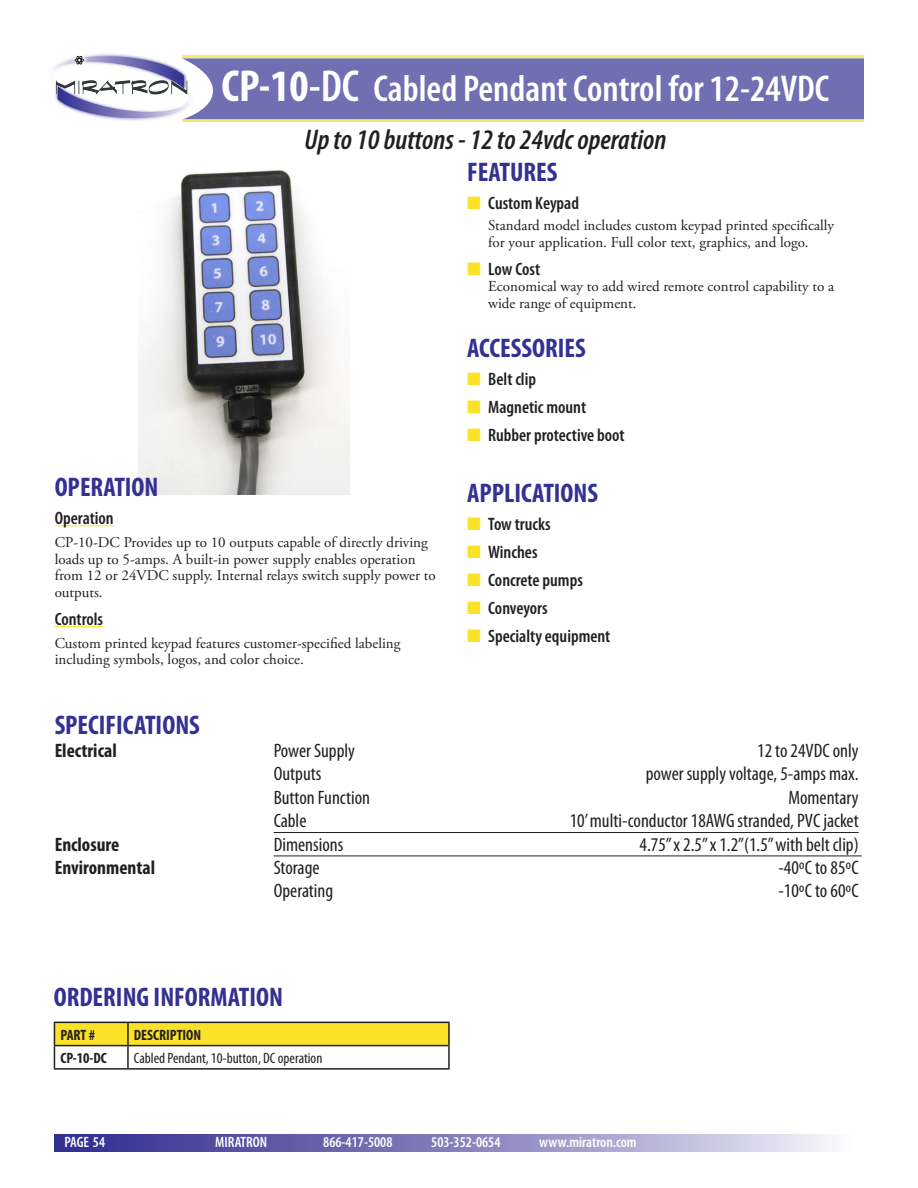
<style>
.page{position:relative;width:918px;height:1188px;background:#fff}
.page>*{position:absolute;margin:0;border:0;box-sizing:border-box;transform-origin:0 0}
.t1{font:600 condensed 37.5px "Myriad Pro";color:#fff}
.t2{font:italic 600 condensed 28.5px "Myriad Pro";color:#231f20}
.Subhead{font:700 condensed 27px "Myriad Pro";color:#333192}
.SPECS{font:condensed 19.5px "Myriad Pro";color:#231f20}
.SPECS-2{font:700 condensed 19.5px "Myriad Pro";color:#231f20}
.Bullet_head{font:600 condensed 18px "Myriad Pro";color:#231f20}
.Body_head{font:600 condensed 18px "Myriad Pro";color:#231f20}
.Body_Text{font:15px/16.5px "Adobe Garamond Pro";color:#231f20}
.bullet_text{font:15px/16.5px "Adobe Garamond Pro";color:#231f20}
.Body_Text-2{font:600 condensed 15px "Myriad Pro";color:#fff}
.Body_Text-3{font:condensed 15px "Myriad Pro";color:#231f20}
.Body_Text-4{font:700 condensed 15px "Myriad Pro";color:#231f20}
.s1{font-weight:700;font-size:45px}
.s2{font-size:45px}
.s3{color:#fae229}
</style>
<div class="page">
<hr style="left:182px;top:119px;width:681px;height:3px;background:#fae229">
<svg style="left:197px;top:55px;width:666px;height:65px;background:#7a78ae"></svg>
<img style="left:55px;top:54px;width:142px;height:68px">
<svg style="left:54px;top:1135px;width:774px;height:16px;background:#8782bd"></svg>
<img style="left:139px;top:170px;width:211px;height:324px">
<hr style="left:55px;top:525px;width:59px;height:1px;background:#fae229">
<hr style="left:55px;top:626px;width:48px;height:1px;background:#fae229">
<hr style="left:128px;top:1022px;width:322px;height:1px;background:#231f20">
<hr style="left:448px;top:1023px;width:2px;height:22px;background:#231f20">
<svg style="left:54px;top:1022px;width:395px;height:46px"></svg>
<hr style="left:128px;top:1045px;width:322px;height:1px;background:#231f20">
<hr style="left:127px;top:1046px;width:2px;height:22px;background:#231f20">
<hr style="left:448px;top:1046px;width:2px;height:22px;background:#231f20">
<hr style="left:54px;top:1068px;width:74px;height:2px;background:#231f20">
<hr style="left:128px;top:1068px;width:322px;height:2px;background:#231f20">
<hr style="left:274px;top:832px;width:585px;height:1px;background:#231f20">
<hr style="left:274px;top:856px;width:588px;height:1px;background:#231f20">
<p class="t1" style="left:221px;top:66px;width:609px"><span class="s1">CP-10</span><span class="s2">-DC</span> Cabled Pendant Control for 12-24VDC</p>
<p class="t2" style="left:304px;top:122px;width:364px">Up to 10 buttons - 12 to 24vdc operation</p>
<p class="Subhead" style="left:55px;top:470px;width:105px">OPERATION</p>
<p class="Body_head" style="left:55px;top:507px;width:61px">Operation</p>
<p class="Body_Text" style="left:55px;top:535px;width:383px">CP-10-DC Provides up to 10 outputs capable of directly driving loads up to 5-amps. A built-in power supply enables operation from 12 or 24VDC supply. Internal relays switch supply power to outputs.</p>
<p class="Body_head" style="left:55px;top:608px;width:50px">Controls</p>
<p class="Body_Text" style="left:55px;top:635px;width:347px">Custom printed keypad features customer-specified labeling including symbols, logos, and color choice.</p>
<p class="Subhead" style="left:467px;top:155px;width:92px">FEATURES</p>
<p class="Bullet_head" style="left:467px;top:192px;width:113px"><span class="s3">■</span> Custom Keypad</p>
<p class="Body_Text" style="left:488px;top:218px;width:347px">Standard model includes custom keypad printed specifically</p>
<p class="Body_Text" style="left:488px;top:234px;width:322px">for your application. Full color text, graphics, and logo.</p>
<p class="Bullet_head" style="left:467px;top:258px;width:74px"><span class="s3">■</span> Low Cost</p>
<p class="bullet_text" style="left:488px;top:279px;width:348px">Economical way to add wired remote control capability to a wide range of equipment.</p>
<p class="Subhead" style="left:467px;top:331px;width:120px">ACCESSORIES</p>
<p class="Bullet_head" style="left:467px;top:368px;width:70px"><span class="s3">■</span> Belt clip</p>
<p class="Bullet_head" style="left:467px;top:396px;width:120px"><span class="s3">■</span> Magnetic mount</p>
<p class="Bullet_head" style="left:467px;top:424px;width:159px"><span class="s3">■</span> Rubber protective boot</p>
<p class="Subhead" style="left:467px;top:476px;width:132px">APPLICATIONS</p>
<p class="Bullet_head" style="left:467px;top:513px;width:85px"><span class="s3">■</span> Tow trucks</p>
<p class="Bullet_head" style="left:467px;top:541px;width:72px"><span class="s3">■</span> Winches</p>
<p class="Bullet_head" style="left:467px;top:569px;width:117px"><span class="s3">■</span> Concrete pumps</p>
<p class="Bullet_head" style="left:467px;top:597px;width:82px"><span class="s3">■</span> Conveyors</p>
<p class="Bullet_head" style="left:467px;top:625px;width:145px"><span class="s3">■</span> Specialty equipment</p>
<p class="Subhead" style="left:55px;top:708px;width:147px">SPECIFICATIONS</p>
<p class="SPECS-2" style="left:55px;top:738px;width:64px">Electrical</p>
<p class="SPECS" style="left:274px;top:739px;width:83px">Power Supply</p>
<p class="SPECS" style="left:757px;top:739px;width:103px">12 to 24VDC only</p>
<p class="SPECS" style="left:274px;top:762px;width:49px">Outputs</p>
<p class="SPECS" style="left:646px;top:762px;width:214px">power supply voltage, 5-amps max.</p>
<p class="SPECS" style="left:274px;top:786px;width:98px">Button Function</p>
<p class="SPECS" style="left:788px;top:786px;width:72px">Momentary</p>
<p class="SPECS" style="left:274px;top:809px;width:34px">Cable</p>
<p class="SPECS" style="left:570px;top:809px;width:290px">10’ multi-conductor 18AWG stranded, PVC jacket</p>
<p class="SPECS-2" style="left:55px;top:832px;width:66px">Enclosure</p>
<p class="SPECS" style="left:274px;top:832px;width:71px">Dimensions</p>
<p class="SPECS" style="left:640px;top:832px;width:221px">4.75” x 2.5” x 1.2”(1.5” with belt clip)</p>
<p class="SPECS-2" style="left:55px;top:855px;width:102px">Environmental</p>
<p class="SPECS" style="left:274px;top:856px;width:47px">Storage</p>
<p class="SPECS" style="left:778px;top:856px;width:82px">-40ºC to 85ºC</p>
<p class="SPECS" style="left:274px;top:879px;width:61px">Operating</p>
<p class="SPECS" style="left:778px;top:879px;width:82px">-10ºC to 60ºC</p>
<p class="Subhead" style="left:54px;top:980px;width:231px">ORDERING INFORMATION</p>
<p class="Body_Text-4" style="left:60px;top:1025px;width:36px">PART #</p>
<p class="Body_Text-4" style="left:134px;top:1025px;width:69px">DESCRIPTION</p>
<p class="Body_Text-4" style="left:60px;top:1048px;width:48px">CP-10-DC</p>
<p class="Body_Text-3" style="left:134px;top:1049px;width:190px">Cabled Pendant, 10-button, DC operation</p>
<p class="Body_Text-2" style="left:65px;top:1133px;width:42px">PAGE 54</p>
<p class="Body_Text-2" style="left:215px;top:1133px;width:53px">MIRATRON</p>
<p class="Body_Text-2" style="left:323px;top:1133px;width:71px">866-417-5008</p>
<p class="Body_Text-2" style="left:431px;top:1133px;width:71px">503-352-0654</p>
<p class="Body_Text-2" style="left:539px;top:1133px;width:99px">www.miratron.com</p>
</div>
